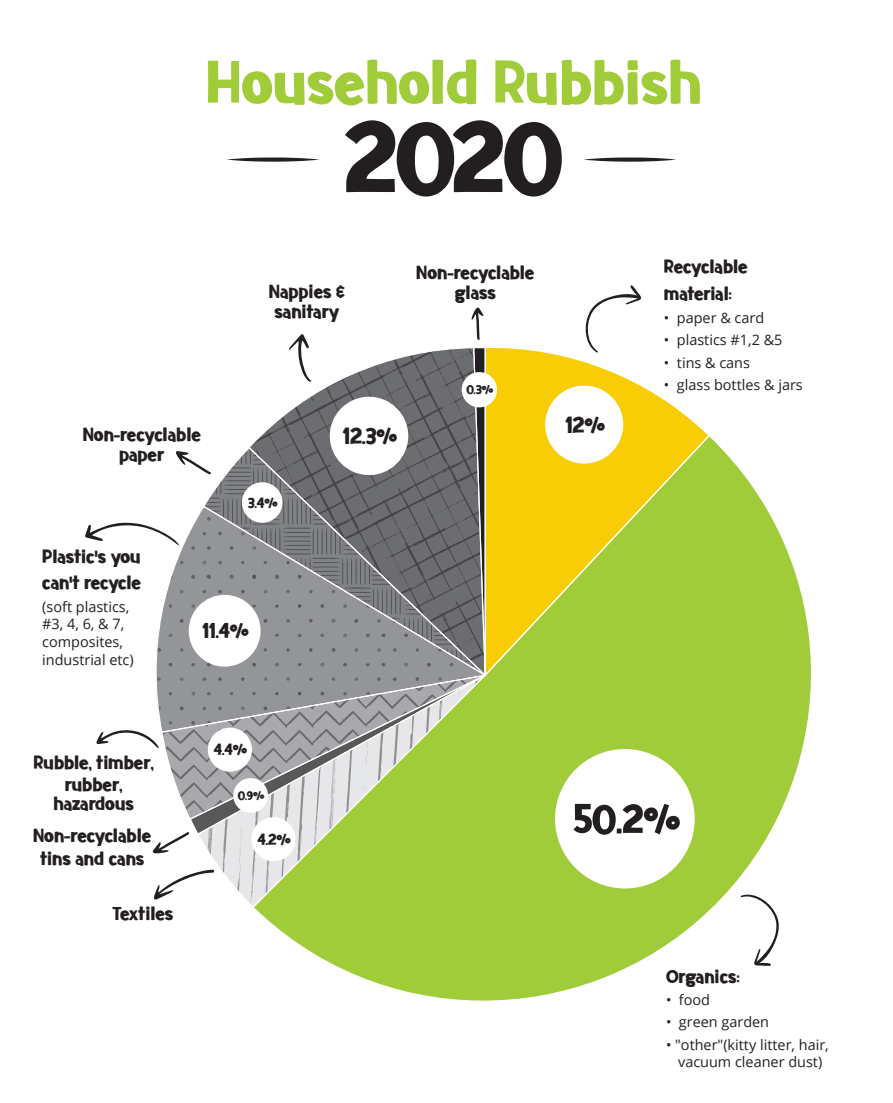
<style>
.page{position:relative;width:893px;height:1103px;background:#fff}
.page>*{position:absolute;margin:0;border:0;box-sizing:border-box;transform-origin:0 0}
.t1{font:160.65px "meatloafsolid";color:#231f20}
.t2{font:93.15px "meatloafsolid";color:#a1cc3a}
.t3{font:64.65px "meatloafsolid";color:#231f20}
.t4{font:36.3px "meatloafsolid";color:#231f20}
.t5{font:36.15px "meatloafsolid";color:#231f20}
.t6{font:33.3px "meatloafsolid";color:#231f20}
.t7{font:28.8px/27.9px "meatloafsolid";color:#231f20}
.t8{font:25.05px "meatloafsolid";color:#231f20}
.t9{font:23.1px "meatloafsolid";color:#231f20}
.t10{font:20.1px "meatloafsolid";color:#231f20}
.t11{font:19.8px "meatloafsolid";color:#231f20}
.t12{font:14.4px/17.5px "Open Sans";color:#231f20;text-align:center}
</style>
<div class="page">
<svg style="left:227px;top:157px;width:92px;height:5px"></svg>
<svg style="left:584px;top:157px;width:92px;height:5px"></svg>
<svg style="left:585px;top:285px;width:57px;height:60px"></svg>
<svg style="left:152px;top:832px;width:37px;height:21px"></svg>
<svg style="left:176px;top:451px;width:26px;height:19px"></svg>
<svg style="left:154px;top:872px;width:42px;height:27px"></svg>
<svg style="left:96px;top:730px;width:63px;height:18px"></svg>
<svg style="left:85px;top:522px;width:62px;height:19px"></svg>
<svg style="left:202px;top:451px;width:45px;height:53px"></svg>
<svg style="left:162px;top:733px;width:27px;height:82px"></svg>
<svg style="left:147px;top:504px;width:102px;height:229px"></svg>
<svg style="left:196px;top:835px;width:53px;height:67px"></svg>
<svg style="left:249px;top:307px;width:235px;height:597px"></svg>
<svg style="left:189px;top:673px;width:62px;height:162px"></svg>
<svg style="left:251px;top:434px;width:560px;height:567px"></svg>
<svg style="left:484px;top:345px;width:227px;height:331px"></svg>
<div style="left:233px;top:778px;width:35px;height:34px;background:#fff;border-radius:50%"></div>
<div style="left:462px;top:372px;width:35px;height:35px;background:#fff;border-radius:50%"></div>
<h2 class="t2" style="left:206px;top:36px;width:497px">Household Rubbish</h2>
<h1 class="t1" style="left:344px;top:77px;width:221px">2020</h1>
<p class="t7" style="left:269px;top:277px;width:78px">Nappies &amp;</p>
<p class="t7" style="left:274px;top:297px;width:67px">sanitary</p>
<p class="t7" style="left:416px;top:258px;width:120px">Non-recyclable</p>
<p class="t7" style="left:455px;top:278px;width:42px">glass</p>
<p class="t7" style="left:83px;top:420px;width:120px">Non-recyclable</p>
<p class="t7" style="left:119px;top:439px;width:47px">paper</p>
<p class="t9" style="left:248px;top:491px;width:32px">3.4%</p>
<p class="t7" style="left:42px;top:543px;width:100px;line-height:26.2px">Plastic's you can't recycle</p>
<p class="t12" style="left:42px;top:597px;width:93px;text-align:left">(soft plastics, #3, 4, 6, &amp; 7, composites, industrial etc)</p>
<p class="t6" style="left:202px;top:614px;width:48px">11.4%</p>
<p class="t4" style="left:343px;top:418px;width:56px">12.3%</p>
<p class="t10" style="left:466px;top:379px;width:29px">0.3%</p>
<p class="t7" style="left:34px;top:751px;width:121px;line-height:21.5px;text-align:center">Rubble, timber, rubber,</p>
<p class="t7" style="left:53px;top:789px;width:82px">hazardous</p>
<p class="t7" style="left:33px;top:823px;width:120px;line-height:23px">Non-recyclable tins and cans</p>
<p class="t7" style="left:113px;top:898px;width:62px">Textiles</p>
<p class="t8" style="left:214px;top:737px;width:35px">4.4%</p>
<p class="t11" style="left:238px;top:785px;width:28px">0.9%</p>
<p class="t8" style="left:257px;top:826px;width:35px">4.2%</p>
<p class="t5" style="left:565px;top:406px;width:42px">12%</p>
<p class="t7" style="left:664px;top:251px;width:85px">Recyclable material:</p>
<p class="t12" style="left:664px;top:308px;width:102px">• paper &amp; card</p>
<p class="t12" style="left:664px;top:331px;width:120px">• plastics #1,2 &amp;5</p>
<p class="t12" style="left:664px;top:353px;width:88px">• tins &amp; cans</p>
<p class="t12" style="left:664px;top:375px;width:140px">• glass bottles &amp; jars</p>
<h3 class="t3" style="left:573px;top:786px;width:109px">50.2%</h3>
<p class="t7" style="left:666px;top:961px;width:75px">Organics:</p>
<p class="t12" style="left:666px;top:990px;width:46px">• food</p>
<p class="t12" style="left:666px;top:1012px;width:105px">• green garden</p>
<p class="t12" style="left:666px;top:1035px;width:164px">• "other"(kitty litter, hair, vacuum cleaner dust)</p>
</div>
